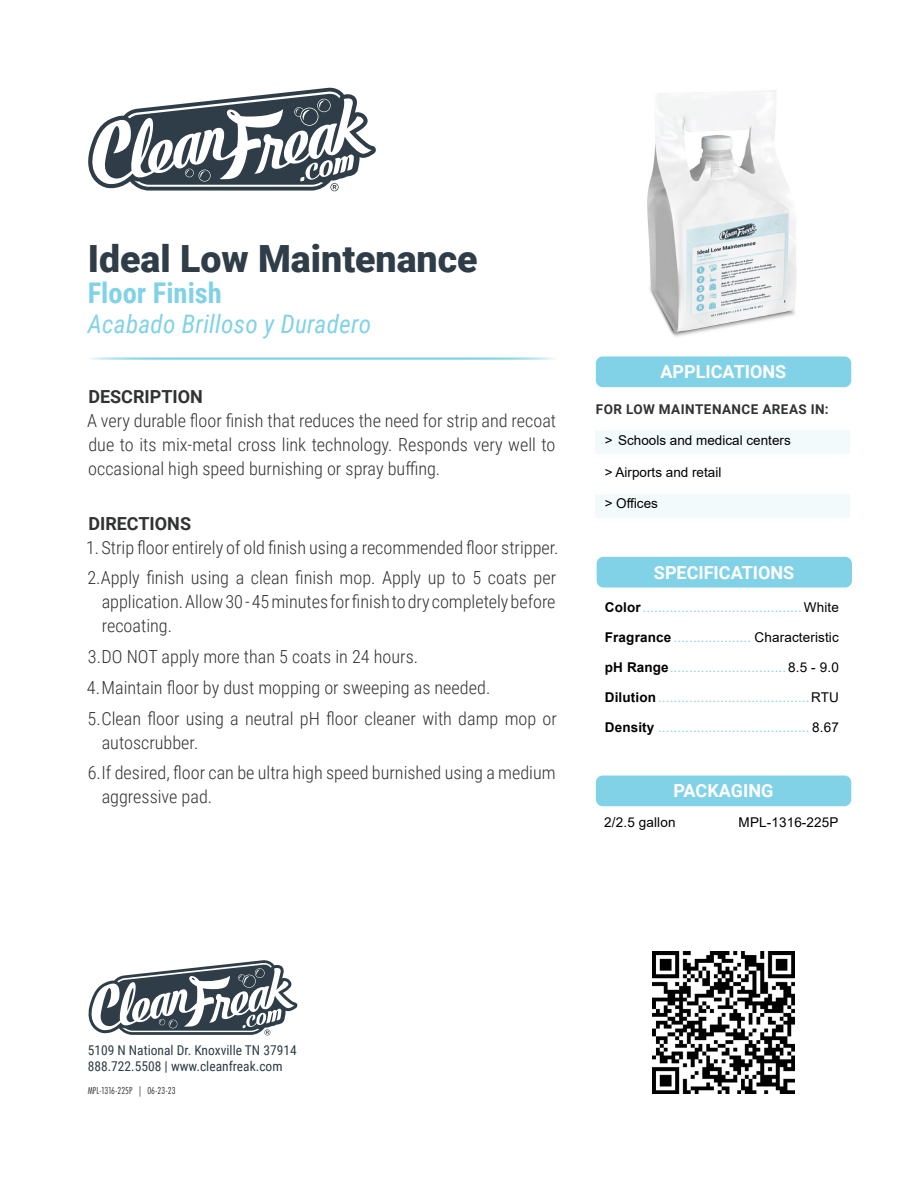
<style>
.page{position:relative;width:918px;height:1188px;background:#fff}
.page>*{position:absolute;margin:0;border:0;box-sizing:border-box;transform-origin:0 0}
.t1{font:900 37.5px "Roboto";color:#2e3d47}
.t2{font:700 28.5px "Roboto Condensed";color:#81d2e7}
.t3{font:italic 25.5px "Roboto Condensed";letter-spacing:.01em;color:#81d2e7}
.t4{font:300 18px/24px "Roboto Condensed";color:#313232;text-align:justify}
.t5{font:700 18px "Roboto";color:#fff}
.t6{font:700 18px "Roboto";color:#313232}
.t7{font:13.5px "Arial";letter-spacing:.01em;color:#81d2e7}
.t8{font:13.5px "Arial";color:#000}
.t9{font:13.5px "Roboto Condensed";color:#2e3d47}
.t10{font:700 13.5px "Roboto";letter-spacing:.035em;color:#313232}
.t11{font:10.5px "Futura PT Cond";color:#313232}
.s1{font-weight:700;color:#000}
.s2{color:#000}
</style>
<div class="page">
<div style="left:595px;top:430px;width:255px;height:24px;background:#f2fafc"></div>
<div style="left:595px;top:494px;width:255px;height:24px;background:#f2fafc"></div>
<svg style="left:88px;top:88px;width:288px;height:103px"></svg>
<svg style="left:89px;top:960px;width:208px;height:75px"></svg>
<img style="left:647px;top:90px;width:149px;height:247px">
<div style="left:596px;top:776px;width:255px;height:30px;background:#81d2e7;border-radius:7px"></div>
<div style="left:597px;top:557px;width:255px;height:31px;background:#81d2e7;border-radius:7px"></div>
<div style="left:596px;top:356px;width:255px;height:31px;background:#81d2e7;border-radius:7px"></div>
<hr style="left:88px;top:357px;width:468px;height:3px;background:#81d2e7">
<img style="left:652px;top:952px;width:142px;height:142px">
<p class="t1" style="left:88px;top:232px;width:391px">Ideal Low Maintenance</p>
<p class="t2" style="left:88px;top:273px;width:136px">Floor Finish</p>
<p class="t3" style="left:88px;top:306px;width:285px">Acabado Brilloso y Duradero</p>
<p class="t6" style="left:88px;top:384px;width:116px">DESCRIPTION</p>
<p class="t4" style="left:87px;top:408px;width:470px">A very durable floor finish that reduces the need for strip and recoat due to its mix-metal cross link technology. Responds very well to occasional high speed burnishing or spray buffing.</p>
<p class="t6" style="left:88px;top:510px;width:104px">DIRECTIONS</p>
<p class="t4" style="left:86px;top:534px;width:474px">1.Strip floor entirely of old finish using a recommended floor stripper.</p>
<p class="t4" style="left:102px;top:565px;width:456px;text-indent:-14px">2.Apply finish using a clean finish mop. Apply up to 5 coats per application. Allow 30 - 45 minutes for finish to dry completely before recoating.</p>
<p class="t4" style="left:88px;top:644px;width:332px">3.DO NOT apply more than 5 coats in 24 hours.</p>
<p class="t4" style="left:87px;top:675px;width:405px">4.Maintain floor by dust mopping or sweeping as needed.</p>
<p class="t4" style="left:102px;top:705px;width:457px;text-indent:-14px">5.Clean floor using a neutral pH floor cleaner with damp mop or autoscrubber.</p>
<p class="t4" style="left:102px;top:760px;width:455px;text-indent:-14px">6.If desired, floor can be ultra high speed burnished using a medium aggressive pad.</p>
<p class="t5" style="left:661px;top:359px;width:127px">APPLICATIONS</p>
<p class="t10" style="left:596px;top:399px;width:234px">FOR LOW MAINTENANCE AREAS IN:</p>
<p class="t8" style="left:605px;top:431px;width:188px">&gt; Schools and medical centers</p>
<p class="t8" style="left:605px;top:463px;width:118px">&gt; Airports and retail</p>
<p class="t8" style="left:605px;top:494px;width:55px">&gt; Offices</p>
<p class="t5" style="left:654px;top:560px;width:142px">SPECIFICATIONS</p>
<p class="t7" style="left:605px;top:598px;width:235px"><span class="s1">Color</span>.........................................<span class="s2">White</span></p>
<p class="t7" style="left:605px;top:628px;width:235px"><span class="s1">Fragrance</span> .................... <span class="s2">Characteristic</span></p>
<p class="t7" style="left:605px;top:658px;width:236px"><span class="s1">pH Range</span>.............................. <span class="s2">8.5 - 9.0</span></p>
<p class="t7" style="left:605px;top:688px;width:235px"><span class="s1">Dilution</span>.......................................<span class="s2">RTU</span></p>
<p class="t7" style="left:605px;top:718px;width:235px"><span class="s1">Density</span> ....................................... <span class="s2">8.67</span></p>
<p class="t5" style="left:673px;top:778px;width:101px">PACKAGING</p>
<p class="t8" style="left:604px;top:813px;width:73px">2/2.5 gallon</p>
<p class="t8" style="left:739px;top:813px;width:101px">MPL-1316-225P</p>
<p class="t9" style="left:88px;top:1040px;width:211px">5109 N National Dr. Knoxville TN 37914</p>
<p class="t9" style="left:88px;top:1057px;width:196px">888.722.5508 | www.cleanfreak.com</p>
<p class="t11" style="left:88px;top:1084px;width:89px">MPL-1316-225P | 06-23-23</p>
</div>
